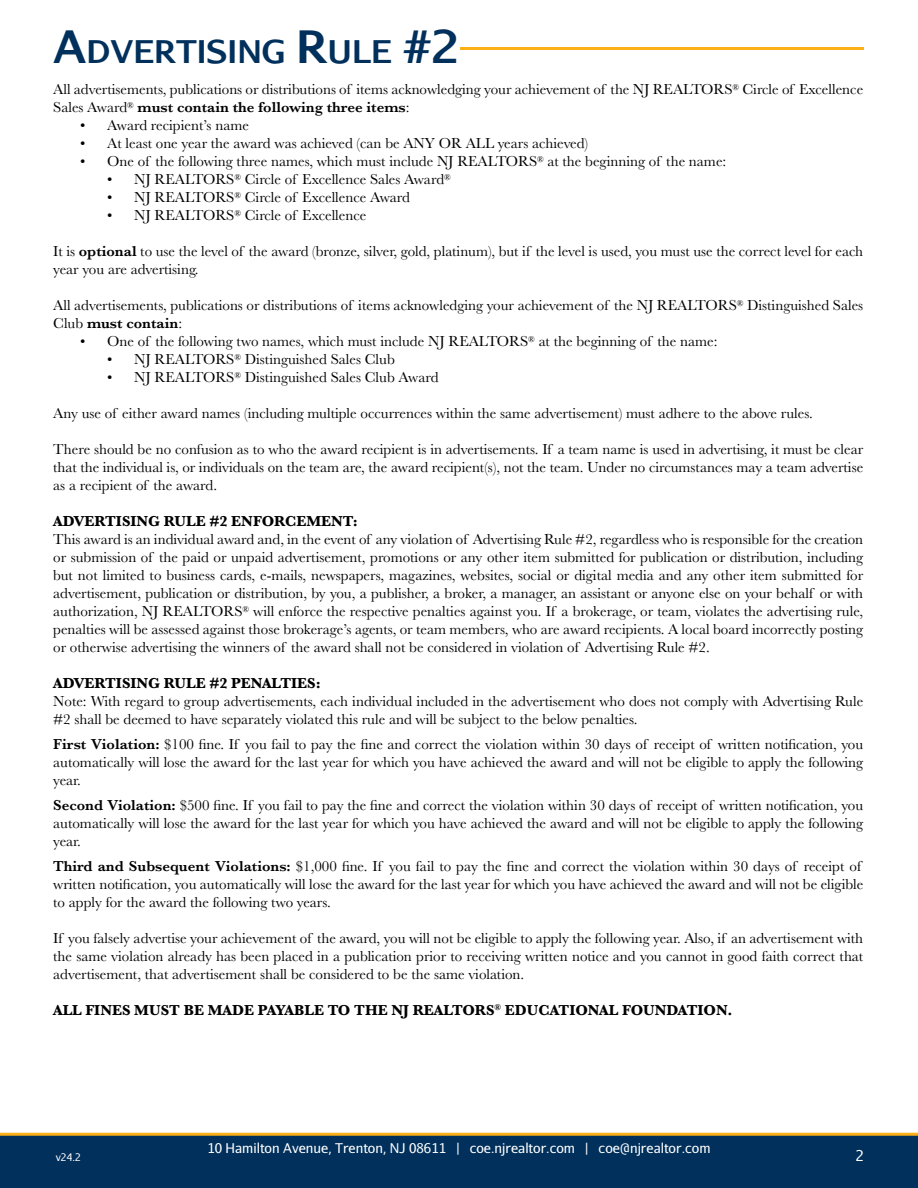
<style>
.page{position:relative;width:918px;height:1188px;background:#fff}
.page>*{position:absolute;margin:0;border:0;box-sizing:border-box;transform-origin:0 0}
.Section_Header{font:700 31.5px "Aurulent Sans";color:#00305b}
.t1{font:15px/18px "Baskerville";color:#000}
.t2{font:700 15px "Baskerville";color:#000}
.t3{font:15px "Aurulent Sans";color:#fff}
.t4{font:13.5px "Aurulent Sans";color:#fff}
.t5{font:10.5px "Aurulent Sans";color:#fff}
.s1{font-size:45px}
.s2{font-weight:600}
</style>
<div class="page">
<div style="left:0;top:1134px;width:918px;height:54px;background:#00305b"></div>
<hr style="left:0;top:1133px;width:918px;height:3px;background:#fcaf17">
<hr style="left:460px;top:47px;width:403px;height:3px;background:#fcaf17">
<p class="Section_Header" style="left:53px;top:28px;width:408px"><span class="s1">A</span>DVERTISING <span class="s1">R</span>ULE <span class="s1">#2</span></p>
<p class="t1" style="left:53px;top:81px;width:812px">All advertisements, publications or distributions of items acknowledging your achievement of the NJ REALTORS<sup>®</sup> Circle of Excellence<br>Sales Award<sup>®</sup> <span class="s2">must contain the following three items</span>:</p>
<p class="t1" style="left:80px;top:117px;width:170px">• Award recipient’s name</p>
<p class="t1" style="left:80px;top:135px;width:510px">• At least one year the award was achieved (can be ANY OR ALL years achieved)</p>
<p class="t1" style="left:80px;top:153px;width:648px">• One of the following three names, which must include NJ REALTORS<sup>®</sup> at the beginning of the name:</p>
<p class="t1" style="left:107px;top:171px;width:345px">• NJ REALTORS<sup>®</sup> Circle of Excellence Sales Award<sup>®</sup></p>
<p class="t1" style="left:107px;top:189px;width:304px">• NJ REALTORS<sup>®</sup> Circle of Excellence Award</p>
<p class="t1" style="left:107px;top:207px;width:261px">• NJ REALTORS<sup>®</sup> Circle of Excellence</p>
<p class="t1" style="left:53px;top:243px;width:811px">It is <span class="s2">optional</span> to use the level of the award (bronze, silver, gold, platinum), but if the level is used, you must use the correct level for each year you are advertising.</p>
<p class="t1" style="left:53px;top:297px;width:812px">All advertisements, publications or distributions of items acknowledging your achievement of the NJ REALTORS<sup>®</sup> Distinguished Sales<br>Club <span class="s2">must contain</span>:</p>
<p class="t1" style="left:80px;top:333px;width:639px">• One of the following two names, which must include NJ REALTORS<sup>®</sup> at the beginning of the name:</p>
<p class="t1" style="left:107px;top:351px;width:289px">• NJ REALTORS<sup>®</sup> Distinguished Sales Club</p>
<p class="t1" style="left:107px;top:369px;width:333px">• NJ REALTORS<sup>®</sup> Distinguished Sales Club Award</p>
<p class="t1" style="left:53px;top:405px;width:761px">Any use of either award names (including multiple occurrences within the same advertisement) must adhere to the above rules.</p>
<p class="t1" style="left:53px;top:441px;width:812px;text-align:justify">There should be no confusion as to who the award recipient is in advertisements. If a team name is used in advertising, it must be clear that the individual is, or individuals on the team are, the award recipient(s), not the team. Under no circumstances may a team advertise as a recipient of the award.</p>
<p class="t2" style="left:53px;top:511px;width:306px">ADVERTISING RULE #2 ENFORCEMENT:</p>
<p class="t1" style="left:53px;top:531px;width:812px;text-align:justify">This award is an individual award and, in the event of any violation of Advertising Rule #2, regardless who is responsible for the creation or submission of the paid or unpaid advertisement, promotions or any other item submitted for publication or distribution, including but not limited to business cards, e-mails, newspapers, magazines, websites, social or digital media and any other item submitted for advertisement, publication or distribution, by you, a publisher, a broker, a manager, an assistant or anyone else on your behalf or with authorization, NJ REALTORS<sup>®</sup> will enforce the respective penalties against you. If a brokerage, or team, violates the advertising rule, penalties will be assessed against those brokerage’s agents, or team members, who are award recipients. A local board incorrectly posting or otherwise advertising the winners of the award shall not be considered in violation of Advertising Rule #2.</p>
<p class="t2" style="left:53px;top:673px;width:269px">ADVERTISING RULE #2 PENALTIES:</p>
<p class="t1" style="left:53px;top:693px;width:812px">Note: With regard to group advertisements, each individual included in the advertisement who does not comply with Advertising Rule #2 shall be deemed to have separately violated this rule and will be subject to the below penalties.</p>
<p class="t1" style="left:53px;top:736px;width:812px;text-align:justify"><span class="s2">First Violation:</span> $100 fine. If you fail to pay the fine and correct the violation within 30 days of receipt of written notification, you automatically will lose the award for the last year for which you have achieved the award and will not be eligible to apply the following year.</p>
<p class="t1" style="left:53px;top:796px;width:812px;text-align:justify"><span class="s2">Second Violation:</span> $500 fine. If you fail to pay the fine and correct the violation within 30 days of receipt of written notification, you automatically will lose the award for the last year for which you have achieved the award and will not be eligible to apply the following year.</p>
<p class="t1" style="left:53px;top:857px;width:812px"><span class="s2">Third and Subsequent Violations:</span> $1,000 fine. If you fail to pay the fine and correct the violation within 30 days of receipt of written notification, you automatically will lose the award for the last year for which you have achieved the award and will not be eligible to apply for the award the following two years.</p>
<p class="t1" style="left:53px;top:929px;width:812px;text-align:justify">If you falsely advertise your achievement of the award, you will not be eligible to apply the following year. Also, if an advertisement with the same violation already has been placed in a publication prior to receiving written notice and you cannot in good faith correct that advertisement, that advertisement shall be considered to be the same violation.</p>
<p class="t2" style="left:53px;top:999px;width:681px">ALL FINES MUST BE MADE PAYABLE TO THE NJ REALTORS<sup>®</sup> EDUCATIONAL FOUNDATION.</p>
<p class="t4" style="left:207px;top:1140px;width:505px">10 Hamilton Avenue, Trenton, NJ 08611 | coe.njrealtor.com | coe@njrealtor.com</p>
<p class="t5" style="left:56px;top:1151px;width:27px">v24.2</p>
<p class="t3" style="left:856px;top:1146px;width:10px">2</p>
</div>
